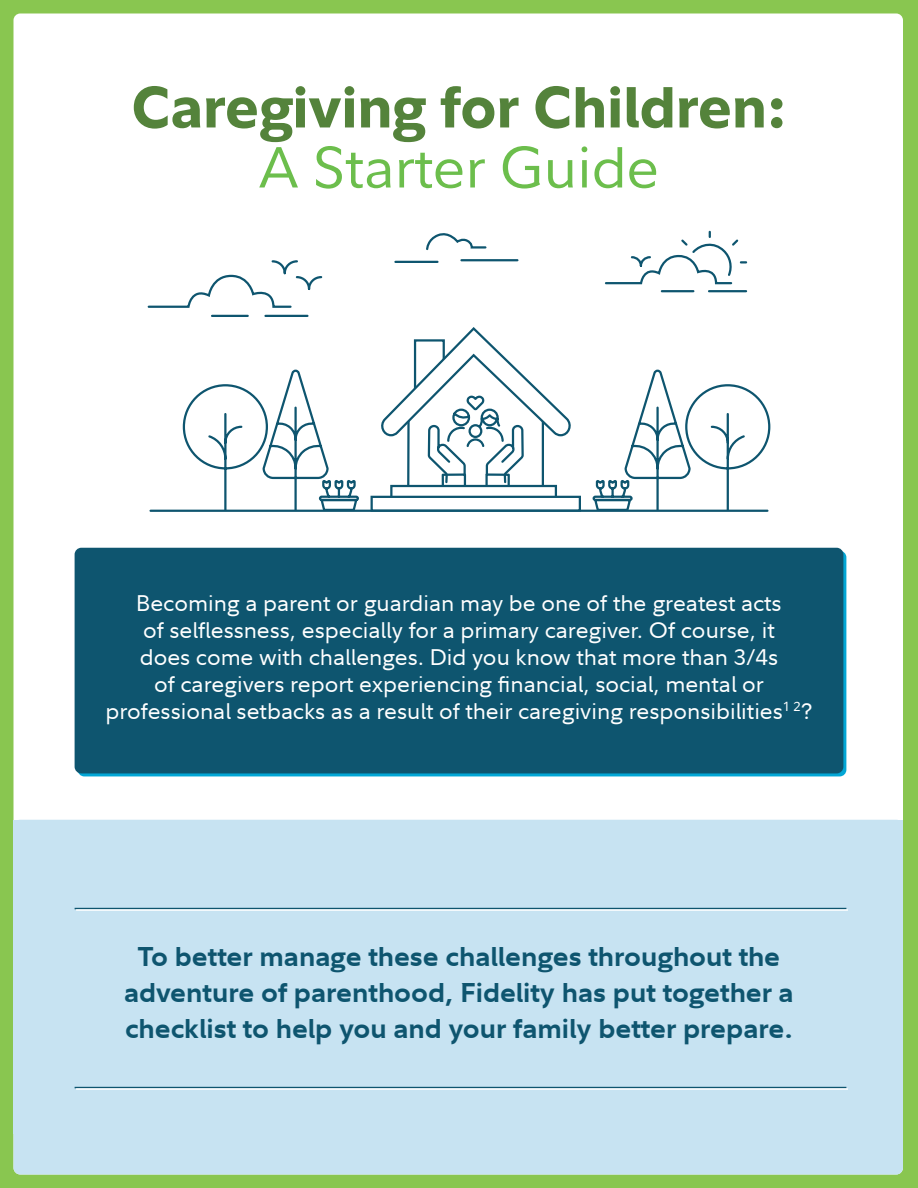
<style>
.page{position:relative;width:918px;height:1188px;background:#89c650}
.page>*{position:absolute;margin:0;border:0;box-sizing:border-box;transform-origin:0 0}
.t1{font:800 57px "Fidelity Sans";color:#54833b}
.t2{font:57px "Fidelity Sans";color:#6cbe4c}
.t3{font:700 27px/36px "Fidelity Sans";color:#0e556f;text-align:center}
.t4{font:22.5px/27px "Fidelity Sans";color:#fff;text-align:center}
</style>
<div class="page">
<div style="left:14px;top:14px;width:889px;height:1160px;background:#fff;border-radius:7px"></div>
<div style="left:14px;top:820px;width:889px;height:354px;background:#c7e3f2;border-radius:7px"></div>
<div style="left:14px;top:820px;width:889px;height:313px;background:#c7e3f2"></div>
<div style="left:75px;top:548px;width:768px;height:225px;background:#0e556f;border-radius:7px"></div>
<hr style="left:75px;top:908px;width:771px;height:1px;background:#0e556f">
<hr style="left:76px;top:909px;width:772px;height:2px;background:#fff">
<hr style="left:75px;top:1087px;width:771px;height:1px;background:#0e556f">
<hr style="left:76px;top:1088px;width:772px;height:2px;background:#fff">
<hr style="left:151px;top:510px;width:616px;height:2px;background:#0e556f">
<svg style="left:147px;top:260px;width:176px;height:57px"></svg>
<svg style="left:605px;top:230px;width:143px;height:63px"></svg>
<svg style="left:182px;top:369px;width:178px;height:143px"></svg>
<svg style="left:591px;top:369px;width:180px;height:143px"></svg>
<div style="left:371px;top:496px;width:210px;height:16px;background:#fff;border:2px solid #0e556f"></div>
<svg style="left:379px;top:233px;width:197px;height:544px"></svg>
<h1 class="t1" style="left:131px;top:70px;width:657px">Caregiving for Children:</h1>
<h1 class="t2" style="left:259px;top:130px;width:402px">A Starter Guide</h1>
<p class="t4" style="left:105px;top:589px;width:709px">Becoming a parent or guardian may be one of the greatest acts<br>of selflessness, especially for a primary caregiver. Of course, it<br>does come with challenges. Did you know that more than 3/4s<br>of caregivers report experiencing financial, social, mental or professional setbacks as a result of their caregiving responsibilities<sup>1</sup> <sup>2</sup>?</p>
<p class="t3" style="left:124px;top:938px;width:671px">To better manage these challenges throughout the adventure of parenthood, Fidelity has put together a checklist to help you and your family better prepare.</p>
</div>
